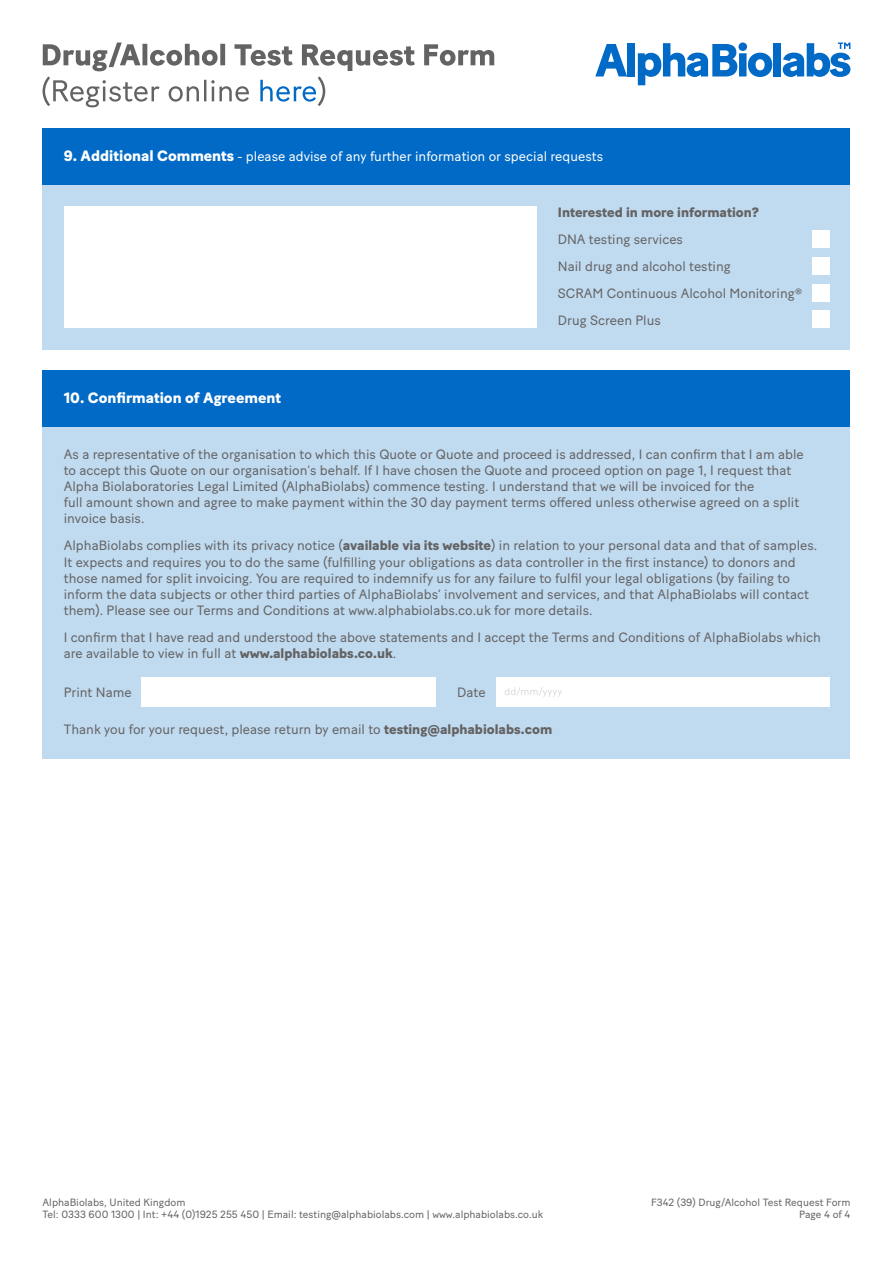
<style>
.page{position:relative;width:893px;height:1263px;background:#fff}
.page>*{position:absolute;margin:0;border:0;box-sizing:border-box;transform-origin:0 0}
.t1{font:800 15px "Baton Turbo";color:#fff}
.t2{font:13.5px/16.2px "Baton Turbo";color:#646363}
.t3{font:13.5px "Baton Turbo";color:#fff}
.t4{font:800 13.5px "Baton Turbo";color:#646363}
.t5{font:10.5px/12.6px "Baton Turbo";color:#646363}
.s1{font-weight:800;font-size:15px}
.s2{font-weight:800}
</style>
<div class="page">
<svg style="left:595px;top:44px;width:32px;height:32px"></svg>
<div style="left:627px;top:43px;width:8px;height:33px;background:#006ac6"></div>
<svg style="left:638px;top:43px;width:134px;height:42px"></svg>
<div style="left:774px;top:43px;width:7px;height:33px;background:#006ac6"></div>
<svg style="left:783px;top:43px;width:67px;height:34px"></svg>
<svg style="left:43px;top:43px;width:451px;height:64px"></svg>
<div style="left:43px;top:427px;width:807px;height:331px;background:#c0daf0"></div>
<div style="left:43px;top:371px;width:807px;height:56px;background:#006ac6"></div>
<div style="left:142px;top:677px;width:294px;height:30px;background:#fff"></div>
<div style="left:496px;top:677px;width:333px;height:30px;background:#fff"></div>
<svg style="left:504px;top:687px;width:58px;height:10px"></svg>
<div style="left:43px;top:185px;width:807px;height:164px;background:#c0daf0"></div>
<div style="left:43px;top:129px;width:807px;height:56px;background:#006ac6"></div>
<div style="left:64px;top:206px;width:473px;height:122px;background:#fff"></div>
<div style="left:812px;top:231px;width:17px;height:17px;background:#fff"></div>
<div style="left:812px;top:257px;width:17px;height:18px;background:#fff"></div>
<div style="left:812px;top:284px;width:17px;height:17px;background:#fff"></div>
<div style="left:812px;top:311px;width:17px;height:17px;background:#fff"></div>
<p class="t3" style="left:64px;top:146px;width:541px"><span class="s1">9. Additional Comments</span> - please advise of any further information or special requests</p>
<p class="t1" style="left:64px;top:386px;width:219px">10. Confirmation of Agreement</p>
<p class="t4" style="left:558px;top:202px;width:203px">Interested in more information?</p>
<p class="t2" style="left:558px;top:224px;width:246px;line-height:27px">DNA testing services<br>Nail drug and alcohol testing<br>SCRAM Continuous Alcohol Monitoring®<br>Drug Screen Plus</p>
<p class="t2" style="left:64px;top:444px;width:741px">As a representative of the organisation to which this Quote or Quote and proceed is addressed, I can confirm that I am able to accept this Quote on our organisation’s behalf. If I have chosen the Quote and proceed option on page 1, I request that Alpha Biolaboratories Legal Limited (AlphaBiolabs) commence testing. I understand that we will be invoiced for the<br>full amount shown and agree to make payment within the 30 day payment terms offered unless otherwise agreed on a split invoice basis.</p>
<p class="t2" style="left:64px;top:536px;width:755px">AlphaBiolabs complies with its privacy notice (<span class="s2">available via its website</span>) in relation to your personal data and that of samples.<br>It expects and requires you to do the same (fulfilling your obligations as data controller in the first instance) to donors and those named for split invoicing. You are required to indemnify us for any failure to fulfil your legal obligations (by failing to inform the data subjects or other third parties of AlphaBiolabs’ involvement and services, and that AlphaBiolabs will contact them). Please see our Terms and Conditions at www.alphabiolabs.co.uk for more details.</p>
<p class="t2" style="left:64px;top:628px;width:759px">I confirm that I have read and understood the above statements and I accept the Terms and Conditions of AlphaBiolabs which are available to view in full at <span class="s2">www.alphabiolabs.co.uk</span>.</p>
<p class="t2" style="left:64px;top:683px;width:69px">Print Name</p>
<p class="t2" style="left:457px;top:683px;width:30px">Date</p>
<p class="t2" style="left:64px;top:720px;width:490px">Thank you for your request, please return by email to <span class="s2">testing@alphabiolabs.com</span></p>
<p class="t5" style="left:43px;top:1195px;width:502px">AlphaBiolabs, United Kingdom<br>Tel: 0333 600 1300 | Int: +44 (0)1925 255 450 | Email: testing@alphabiolabs.com | www.alphabiolabs.co.uk</p>
<p class="t5" style="left:651px;top:1195px;width:201px;text-align:right">F342 (39) Drug/Alcohol Test Request Form<br>Page 4 of 4</p>
</div>
